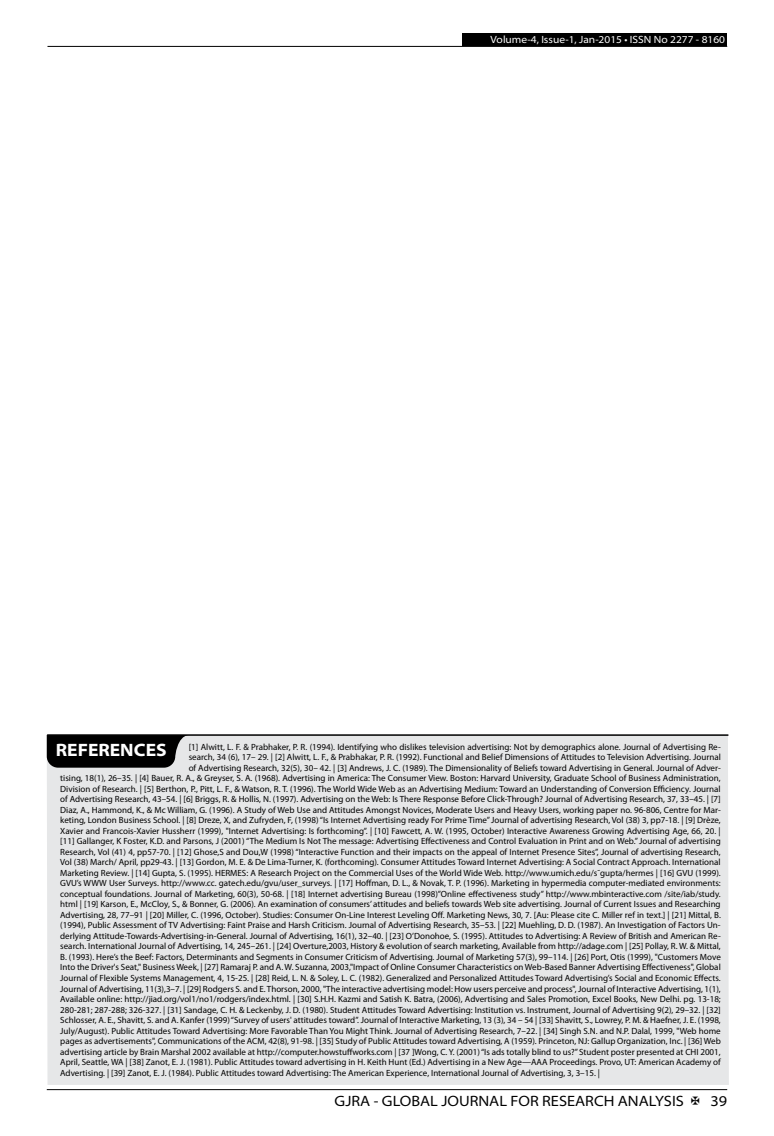
<style>
.page{position:relative;width:774px;height:1136px;background:#fff}
.page>*{position:absolute;margin:0;border:0;box-sizing:border-box;transform-origin:0 0}
.t1{font:semi-expanded 15px "Myriad Pro";color:#000}
.t2{font:semi-expanded 10.5px "Myriad Pro";color:#fff}
.t3{font:9px "Myriad Pro";color:#000}
.s1{font-weight:700;font-stretch:semi-expanded;font-size:18px;color:#fff}
</style>
<div class="page">
<hr style="left:47px;top:1089px;width:680px;height:1px;background:#000">
<div style="left:462px;top:33px;width:265px;height:13px;background:#000"></div>
<hr style="left:47px;top:46px;width:680px;height:1px;background:#000">
<div style="left:47px;top:735px;width:682px;height:349px;background:#e6e7e8"></div>
<hr style="left:48px;top:734px;width:680px;height:1px;background:#000">
<svg style="left:47px;top:735px;width:142px;height:32px;background:#141414"></svg>
<p class="t2" style="left:491px;top:34px;width:236px">Volume-4, Issue-1, Jan-2015 • ISSN No 2277 - 8160</p>
<p class="t3" style="left:56px;top:741px;width:666px"><span class="s1">REFERENCES</span> [1] Alwitt, L. F. &amp; Prabhaker, P. R. (1994). Identifying who dislikes television advertising: Not by demographics alone. Journal of Advertising Re-</p>
<p class="t3" style="left:189px;top:752px;width:534px">search, 34 (6), 17– 29. | [2] Alwitt, L. F., &amp; Prabhakar, P. R. (1992). Functional and Belief Dimensions of Attitudes to Television Advertising. Journal</p>
<p class="t3" style="left:189px;top:762px;width:534px">of Advertising Research, 32(5), 30– 42. | [3] Andrews, J. C. (1989). The Dimensionality of Beliefs toward Advertising in General. Journal of Adver-</p>
<p class="t3" style="left:60px;top:773px;width:662px">tising, 18(1), 26–35. | [4] Bauer, R. A., &amp; Greyser, S. A. (1968). Advertising in America: The Consumer View. Boston: Harvard University, Graduate School of Business Administration,</p>
<p class="t3" style="left:60px;top:783px;width:662px">Division of Research. | [5] Berthon, P., Pitt, L. F., &amp; Watson, R. T. (1996). The World Wide Web as an Advertising Medium: Toward an Understanding of Conversion Efficiency. Journal</p>
<p class="t3" style="left:60px;top:794px;width:662px">of Advertising Research, 43–54. | [6] Briggs, R. &amp; Hollis, N. (1997). Advertising on the Web: Is There Response Before Click-Through? Journal of Advertising Research, 37, 33–45. | [7]</p>
<p class="t3" style="left:60px;top:804px;width:662px">Diaz, A., Hammond, K., &amp; Mc William, G. (1996). A Study of Web Use and Attitudes Amongst Novices, Moderate Users and Heavy Users, working paper no. 96-806, Centre for Mar-</p>
<p class="t3" style="left:60px;top:815px;width:662px">keting, London Business School. | [8] Dreze, X, and Zufryden, F, (1998) “Is Internet Advertising ready For Prime Time” Journal of advertising Research, Vol (38) 3, pp7-18. | [9] Drèze,</p>
<p class="t3" style="left:60px;top:825px;width:662px">Xavier and Francois-Xavier Hussherr (1999), "Internet Advertising: Is forthcoming”. | [10] Fawcett, A. W. (1995, October) Interactive Awareness Growing Advertising Age, 66, 20. |</p>
<p class="t3" style="left:60px;top:836px;width:662px">[11] Gallanger, K Foster, K.D. and Parsons, J (2001) “The Medium Is Not The message: Advertising Effectiveness and Control Evaluation in Print and on Web.” Journal of advertising</p>
<p class="t3" style="left:60px;top:846px;width:662px">Research, Vol (41) 4, pp57-70. | [12] Ghose,S and Dou,W (1998) “Interactive Function and their impacts on the appeal of Internet Presence Sites”, Journal of advertising Research,</p>
<p class="t3" style="left:60px;top:857px;width:662px">Vol (38) March/ April, pp29-43. | [13] Gordon, M. E. &amp; De Lima-Turner, K. (forthcoming). Consumer Attitudes Toward Internet Advertising: A Social Contract Approach. International</p>
<p class="t3" style="left:60px;top:867px;width:662px">Marketing Review. | [14] Gupta, S. (1995). HERMES: A Research Project on the Commercial Uses of the World Wide Web. http://www.umich.edu/s˜gupta/hermes | [16] GVU (1999).</p>
<p class="t3" style="left:60px;top:878px;width:662px">GVU’s WWW User Surveys. http://www.cc. gatech.edu/gvu/user_surveys. | [17] Hoffman, D. L., &amp; Novak, T. P. (1996). Marketing in hypermedia computer-mediated environments:</p>
<p class="t3" style="left:60px;top:888px;width:662px">conceptual foundations. Journal of Marketing, 60(3), 50-68. | [18] Internet advertising Bureau (1998)”Online effectiveness study” http://www.mbinteractive.com /site/iab/study.</p>
<p class="t3" style="left:60px;top:899px;width:662px">html | [19] Karson, E., McCloy, S., &amp; Bonner, G. (2006). An examination of consumers’ attitudes and beliefs towards Web site advertising. Journal of Current Issues and Researching</p>
<p class="t3" style="left:60px;top:909px;width:662px">Advertising, 28, 77–91 | [20] Miller, C. (1996, October). Studies: Consumer On-Line Interest Leveling Off. Marketing News, 30, 7. [Au: Please cite C. Miller ref in text.] | [21] Mittal, B.</p>
<p class="t3" style="left:60px;top:920px;width:662px">(1994), Public Assessment of TV Advertising: Faint Praise and Harsh Criticism. Journal of Advertising Research, 35–53. | [22] Muehling, D. D. (1987). An Investigation of Factors Un-</p>
<p class="t3" style="left:60px;top:930px;width:662px">derlying Attitude-Towards-Advertising-in-General. Journal of Advertising, 16(1), 32–40. | [23] O’Donohoe, S. (1995). Attitudes to Advertising: A Review of British and American Re-</p>
<p class="t3" style="left:60px;top:941px;width:662px">search. International Journal of Advertising, 14, 245–261. | [24] Overture,2003, History &amp; evolution of search marketing, Available from http://adage.com | [25] Pollay, R. W. &amp; Mittal,</p>
<p class="t3" style="left:60px;top:951px;width:662px">B. (1993). Here’s the Beef: Factors, Determinants and Segments in Consumer Criticism of Advertising. Journal of Marketing 57(3), 99–114. | [26] Port, Otis (1999), "Customers Move</p>
<p class="t3" style="left:60px;top:962px;width:662px">Into the Driver's Seat," Business Week, | [27] Ramaraj P. and A. W. Suzanna, 2003,"Impact of Online Consumer Characteristics on Web-Based Banner Advertising Effectiveness", Global</p>
<p class="t3" style="left:60px;top:972px;width:662px">Journal of Flexible Systems Management, 4, 15-25. | [28] Reid, L. N. &amp; Soley, L. C. (1982). Generalized and Personalized Attitudes Toward Advertising’s Social and Economic Effects.</p>
<p class="t3" style="left:60px;top:983px;width:662px">Journal of Advertising, 11(3),3–7. | [29] Rodgers S. and E. Thorson, 2000, "The interactive advertising model: How users perceive and process", Journal of Interactive Advertising, 1(1),</p>
<p class="t3" style="left:60px;top:993px;width:662px">Available online: http://jiad.org/vol1/no1/rodgers/index.html. | [30] S.H.H. Kazmi and Satish K. Batra, (2006), Advertising and Sales Promotion, Excel Books, New Delhi. pg. 13-18;</p>
<p class="t3" style="left:60px;top:1004px;width:662px">280-281; 287-288; 326-327. | [31] Sandage, C. H. &amp; Leckenby, J. D. (1980). Student Attitudes Toward Advertising: Institution vs. Instrument, Journal of Advertising 9(2), 29–32. | [32]</p>
<p class="t3" style="left:60px;top:1014px;width:662px">Schlosser, A. E., Shavitt, S. and A. Kanfer (1999) “Survey of users' attitudes toward”. Journal of Interactive Marketing, 13 (3), 34 – 54 | [33] Shavitt, S., Lowrey, P. M. &amp; Haefner, J. E. (1998,</p>
<p class="t3" style="left:60px;top:1025px;width:662px">July/August). Public Attitudes Toward Advertising: More Favorable Than You Might Think. Journal of Advertising Research, 7–22. | [34] Singh S.N. and N.P. Dalal, 1999, "Web home</p>
<p class="t3" style="left:60px;top:1035px;width:662px">pages as advertisements", Communications of the ACM, 42(8), 91-98. | [35] Study of Public Attitudes toward Advertising, A (1959). Princeton, NJ: Gallup Organization, Inc. | [36] Web</p>
<p class="t3" style="left:60px;top:1046px;width:662px">advertising article by Brain Marshal 2002 available at http://computer.howstuffworks.com | [37 ]Wong, C. Y. (2001) “Is ads totally blind to us?” Student poster presented at CHI 2001,</p>
<p class="t3" style="left:60px;top:1056px;width:662px">April, Seattle, WA | [38] Zanot, E. J. (1981). Public Attitudes toward advertising in H. Keith Hunt (Ed.) Advertising in a New Age—AAA Proceedings. Provo, UT: American Academy of</p>
<p class="t3" style="left:60px;top:1067px;width:541px">Advertising. | [39] Zanot, E. J. (1984). Public Attitudes toward Advertising: The American Experience, International Journal of Advertising, 3, 3–15. |</p>
<h1 class="t1" style="left:335px;top:1092px;width:351px">GJRA - GLOBAL JOURNAL FOR RESEARCH ANALYSIS</h1>
<h1 class="t1" style="left:710px;top:1092px;width:18px">39</h1>
</div>
